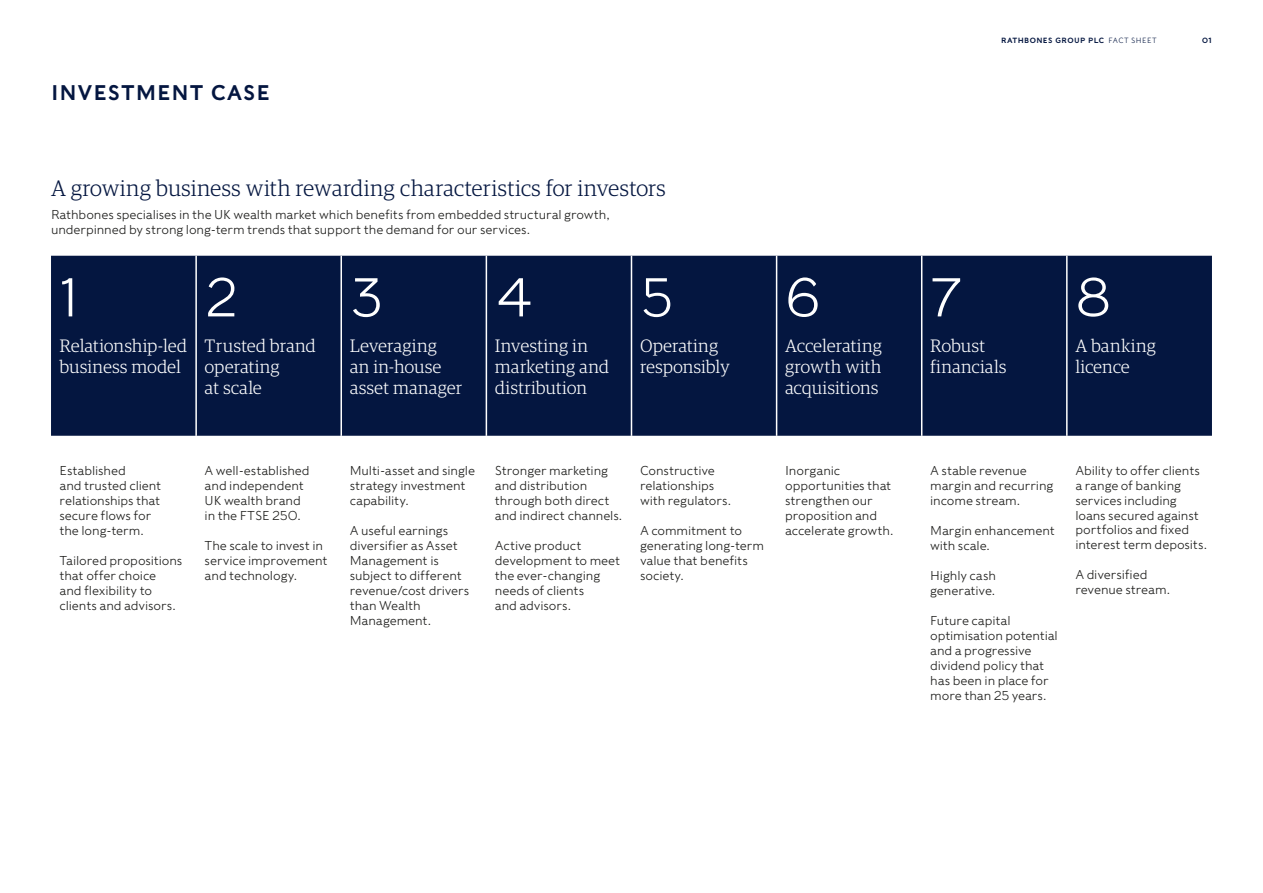
<style>
.page{position:relative;width:1263px;height:893px;background:#fff}
.page>*{position:absolute;margin:0;border:0;box-sizing:border-box;transform-origin:0 0}
.t1{font:300 54px "Rathbones Sans";color:#fff}
.t2{font:300 22.5px "Guardian RTB Egyp";letter-spacing:-.005em;color:#041640}
.t3{font:21px "Rathbones Sans";letter-spacing:.04em;color:#041640}
.t4{font:300 18px/21px "Guardian RTB Egyp";letter-spacing:-.005em;color:#fff}
.t5{font:300 12.75px/15px "Rathbones Sans";letter-spacing:-.01em;color:#1d1d1b}
.t6{font:7.5px "Rathbones Sans";letter-spacing:.05em;color:#041640}
.s1{font-weight:300}
</style>
<div class="page">
<div style="left:51px;top:256px;width:1161px;height:180px;background:#041640"></div>
<hr style="left:195px;top:256px;width:2px;height:180px;background:#fff">
<hr style="left:340px;top:256px;width:2px;height:180px;background:#fff">
<hr style="left:486px;top:256px;width:1px;height:180px;background:#fff">
<hr style="left:631px;top:256px;width:1px;height:180px;background:#fff">
<hr style="left:776px;top:256px;width:1px;height:180px;background:#fff">
<hr style="left:921px;top:256px;width:1px;height:180px;background:#fff">
<hr style="left:1066px;top:256px;width:1px;height:180px;background:#fff">
<h3 class="t3" style="left:51px;top:79px;width:220px">INVESTMENT CASE</h3>
<p class="t6" style="left:1001px;top:35px;width:157px">RATHBONES GROUP PLC <span class="s1">FACT SHEET</span></p>
<p class="t6" style="left:1202px;top:35px;width:11px">01</p>
<h2 class="t2" style="left:51px;top:174px;width:616px">A growing business with rewarding characteristics for investors</h2>
<p class="t5" style="left:51px;top:207px;width:560px">Rathbones specialises in the UK wealth market which benefits from embedded structural growth, underpinned by strong long-term trends that support the demand for our services.</p>
<h1 class="t1" style="left:60px;top:264px;width:21px">1</h1>
<h3 class="t4" style="left:60px;top:335px;width:129px">Relationship-led business model</h3>
<h1 class="t1" style="left:205px;top:264px;width:34px">2</h1>
<h3 class="t4" style="left:205px;top:335px;width:113px">Trusted brand operating<br>at scale</h3>
<h1 class="t1" style="left:350px;top:264px;width:35px">3</h1>
<h3 class="t4" style="left:350px;top:335px;width:114px">Leveraging<br>an in‑house asset manager</h3>
<h1 class="t1" style="left:495px;top:264px;width:40px">4</h1>
<h3 class="t4" style="left:495px;top:335px;width:116px">Investing in marketing and distribution</h3>
<h1 class="t1" style="left:640px;top:264px;width:35px">5</h1>
<h3 class="t4" style="left:640px;top:335px;width:91px">Operating responsibly</h3>
<h1 class="t1" style="left:785px;top:264px;width:37px">6</h1>
<h3 class="t4" style="left:785px;top:335px;width:98px;text-align:justify">Accelerating growth with acquisitions</h3>
<h1 class="t1" style="left:930px;top:264px;width:33px">7</h1>
<h3 class="t4" style="left:930px;top:335px;width:78px">Robust financials</h3>
<h1 class="t1" style="left:1075px;top:264px;width:37px">8</h1>
<h3 class="t4" style="left:1075px;top:335px;width:82px">A banking licence</h3>
<p class="t5" style="left:60px;top:463px;width:103px">Established<br>and trusted client relationships that secure flows for the long-term.</p>
<p class="t5" style="left:60px;top:553px;width:124px">Tailored propositions that offer choice<br>and flexibility to clients and advisors.</p>
<p class="t5" style="left:205px;top:463px;width:107px">A well-established and independent<br>UK wealth brand in the FTSE 250.</p>
<p class="t5" style="left:205px;top:538px;width:125px">The scale to invest in service improvement and technology.</p>
<p class="t5" style="left:350px;top:463px;width:127px">Multi-asset and single strategy investment capability.</p>
<p class="t5" style="left:350px;top:523px;width:121px">A useful earnings diversifier as Asset<br>Management is subject to different revenue/cost drivers than Wealth<br>Management.</p>
<p class="t5" style="left:495px;top:462px;width:129px">Stronger marketing and distribution through both direct and indirect channels.</p>
<p class="t5" style="left:495px;top:537px;width:127px">Active product development to meet the ever-changing needs of clients<br>and advisors.</p>
<p class="t5" style="left:640px;top:462px;width:93px">Constructive relationships with regulators.</p>
<p class="t5" style="left:640px;top:522px;width:126px">A commitment to generating long-term value that benefits society.</p>
<p class="t5" style="left:785px;top:462px;width:110px">Inorganic opportunities that strengthen our proposition and accelerate growth.</p>
<p class="t5" style="left:930px;top:462px;width:125px">A stable revenue margin and recurring income stream.</p>
<p class="t5" style="left:930px;top:522px;width:126px">Margin enhancement with scale.</p>
<p class="t5" style="left:930px;top:567px;width:67px">Highly cash generative.</p>
<p class="t5" style="left:930px;top:612px;width:129px">Future capital optimisation potential and a progressive dividend policy that has been in place for more than 25 years.</p>
<p class="t5" style="left:1075px;top:462px;width:133px">Ability to offer clients a range of banking services including loans secured against portfolios and fixed interest term deposits.</p>
<p class="t5" style="left:1075px;top:567px;width:96px">A diversified revenue stream.</p>
</div>
